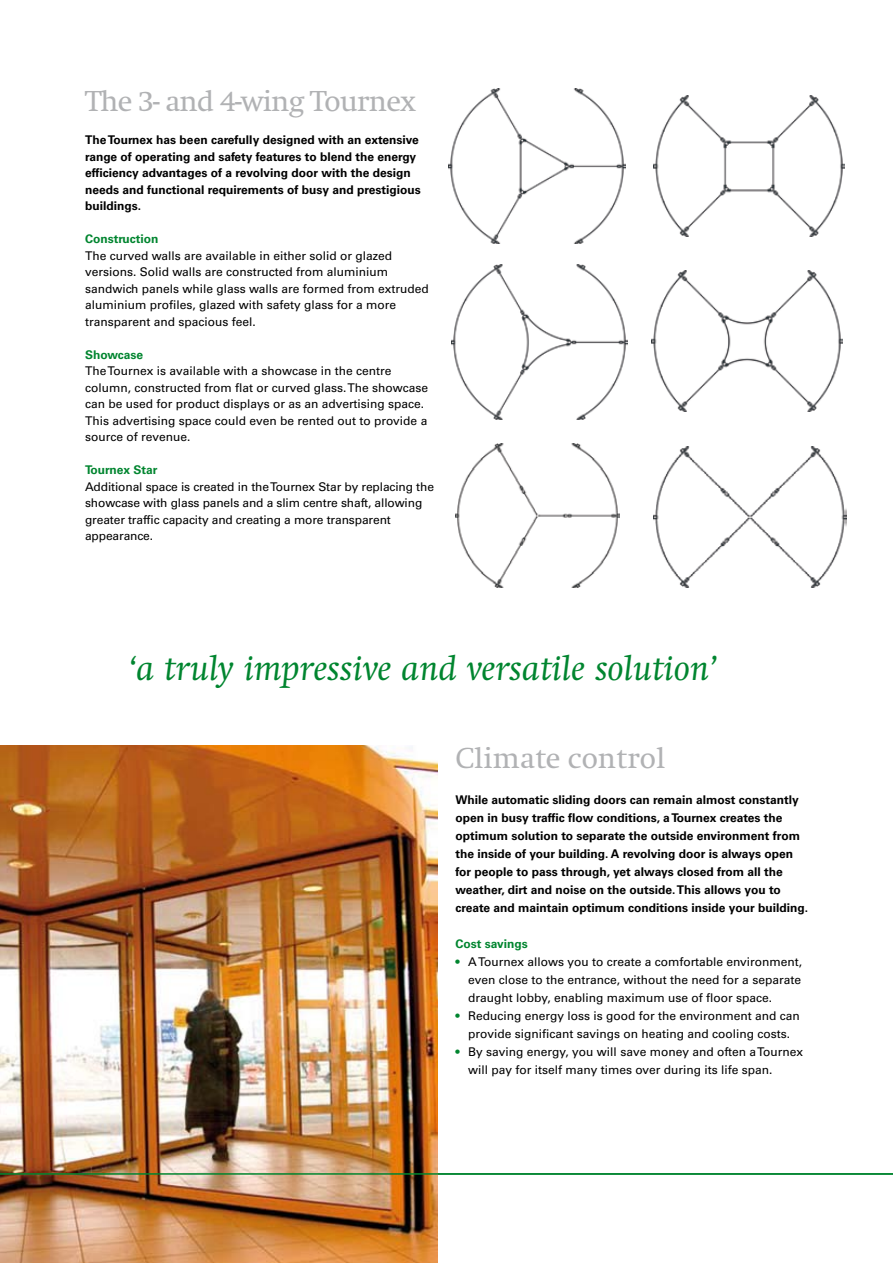
<style>
.page{position:relative;width:893px;height:1263px;background:#fff}
.page>*{position:absolute;margin:0;border:0;box-sizing:border-box;transform-origin:0 0}
.t1{font:italic 36px "Swift EF";color:#00852f}
.t2{font:30px "Swift EF";letter-spacing:-.025em;color:#b1b2b4}
.t3{font:30px "Swift EF";color:#b1b2b4}
.t4{font:12px/16.5px "Univers LT Std";color:#000}
.t5{font:700 12px/18px "Univers LT Std";color:#000}
.t6{font:700 12px "Univers LT Std";color:#00852f}
.s1{color:#00852f}
</style>
<div class="page">
<img style="left:651px;top:270px;width:191px;height:141px">
<img style="left:654px;top:96px;width:191px;height:141px">
<img style="left:451px;top:264px;width:176px;height:155px">
<img style="left:449px;top:88px;width:176px;height:155px">
<img style="left:654px;top:446px;width:192px;height:142px">
<img style="left:455px;top:443px;width:165px;height:145px">
<img style="left:0;top:745px;width:437px;height:427px">
<img style="left:0;top:1172px;width:893px;height:91px">
<h2 class="t2" style="left:85px;top:85px;width:332px">The 3- and 4-wing Tournex</h2>
<p class="t5" style="left:85px;top:132px;width:337px;line-height:16.5px">The Tournex has been carefully designed with an extensive range of operating and safety features to blend the energy efficiency advantages of a revolving door with the design needs and functional requirements of busy and prestigious buildings.</p>
<p class="t6" style="left:85px;top:232px;width:75px">Construction</p>
<p class="t4" style="left:85px;top:247px;width:345px">The curved walls are available in either solid or glazed versions. Solid walls are constructed from aluminium sandwich panels while glass walls are formed from extruded aluminium profiles, glazed with safety glass for a more transparent and spacious feel.</p>
<p class="t6" style="left:85px;top:347px;width:60px">Showcase</p>
<p class="t4" style="left:85px;top:363px;width:345px">The Tournex is available with a showcase in the centre column, constructed from flat or curved glass. The showcase can be used for product displays or as an advertising space.<br>This advertising space could even be rented out to provide a source of revenue.</p>
<p class="t6" style="left:85px;top:463px;width:74px">Tournex Star</p>
<p class="t4" style="left:85px;top:478px;width:350px">Additional space is created in the Tournex Star by replacing the showcase with glass panels and a slim centre shaft, allowing greater traffic capacity and creating a more transparent appearance.</p>
<h1 class="t1" style="left:128px;top:648px;width:590px">‘a truly impressive and versatile solution’</h1>
<h2 class="t3" style="left:455px;top:742px;width:211px">Climate control</h2>
<p class="t5" style="left:455px;top:791px;width:354px">While automatic sliding doors can remain almost constantly open in busy traffic flow conditions, a Tournex creates the optimum solution to separate the outside environment from the inside of your building. A revolving door is always open for people to pass through, yet always closed from all the weather, dirt and noise on the outside. This allows you to create and maintain optimum conditions inside your building.</p>
<p class="t6" style="left:455px;top:937px;width:74px">Cost savings</p>
<p class="t4" style="left:468px;top:953px;width:335px;line-height:18px;text-align:justify;text-indent:-13px"><span class="s1">•</span> A Tournex allows you to create a comfortable environment, even close to the entrance, without the need for a separate draught lobby, enabling maximum use of floor space.</p>
<p class="t4" style="left:455px;top:1007px;width:346px;line-height:18px;text-align:center"><span class="s1">•</span> Reducing energy loss is good for the environment and can provide significant savings on heating and cooling costs.</p>
<p class="t4" style="left:468px;top:1043px;width:336px;line-height:18px;text-indent:-13px"><span class="s1">•</span> By saving energy, you will save money and often a Tournex will pay for itself many times over during its life span.</p>
</div>
